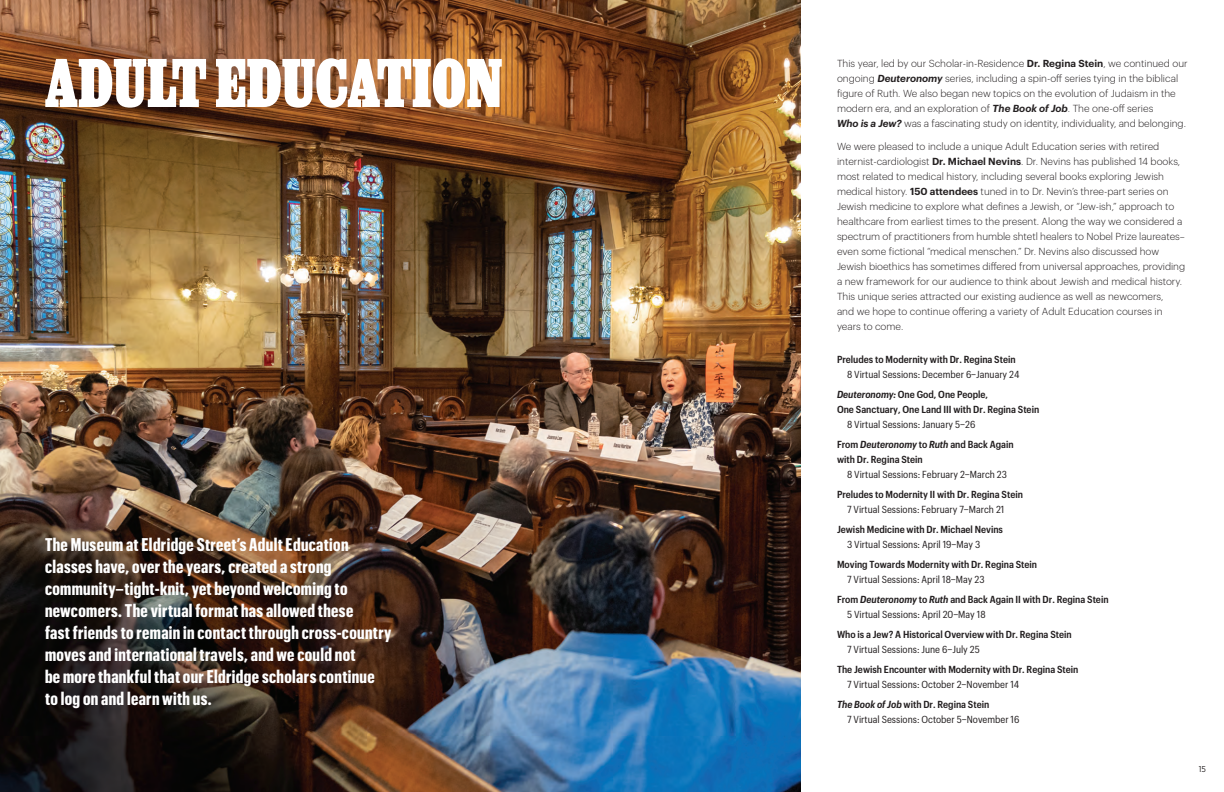
<style>
.page{position:relative;width:1224px;height:792px;background:#fff}
.page>*{position:absolute;margin:0;border:0;box-sizing:border-box;transform-origin:0 0}
.t1{font:700 62px "Job Clarendon";color:#fff}
.t2{font:700 18px/22px "Graphik X Cond";letter-spacing:.02em;color:#fff}
.t3{font:300 10px/15px "Graphik";color:#231f20}
.t4{font:600 10px/20px "Graphik Compact";color:#231f20}
.t5{font:10px/20px "Graphik Compact";color:#231f20}
.t6{font:8.5px "Gotham Narrow";color:#231f20}
.s1{font-weight:600}
.s2{font-weight:600;font-style:italic}
.s3{font-weight:400}
.s4{font-style:italic}
</style>
<div class="page">
<img style="left:0;top:0;width:801px;height:792px">
<h1 class="t1" style="left:45px;top:32px;width:459px">ADULT EDUCATION</h1>
<p class="t2" style="left:45px;top:533px;width:348px">The Museum at Eldridge Street’s Adult Education classes have, over the years, created a strong community–tight-knit, yet beyond welcoming to newcomers. The virtual format has allowed these<br>fast friends to remain in contact through cross-country moves and international travels, and we could not<br>be more thankful that our Eldridge scholars continue to log on and learn with us.</p>
<p class="t3" style="left:837px;top:55px;width:352px">This year, led by our Scholar-in-Residence <span class="s1">Dr. Regina Stein</span>, we continued our ongoing <span class="s2">Deuteronomy</span> series, including a spin-off series tying in the biblical figure of Ruth. We also began new topics on the evolution of Judaism in the modern era, and an exploration of <span class="s2">The Book of Job</span>. The one-off series<br><span class="s2">Who is a Jew?</span> was a fascinating study on identity, individuality, and belonging.</p>
<p class="t3" style="left:837px;top:138px;width:350px">We were pleased to include a unique Adult Education series with retired internist-cardiologist <span class="s1">Dr. Michael Nevins</span>. Dr. Nevins has published 14 books, most related to medical history, including several books exploring Jewish medical history. <span class="s1">150 attendees</span> tuned in to Dr. Nevin’s three-part series on Jewish medicine to explore what defines a Jewish, or “Jew-ish,” approach to healthcare from earliest times to the present. Along the way we considered a spectrum of practitioners from humble shtetl healers to Nobel Prize laureates– even some fictional “medical menschen.” Dr. Nevins also discussed how Jewish bioethics has sometimes differed from universal approaches, providing a new framework for our audience to think about Jewish and medical history.<br>This unique series attracted our existing audience as well as newcomers,<br>and we hope to continue offering a variety of Adult Education courses in years to come.</p>
<p class="t4" style="left:837px;top:349px;width:180px">Preludes to Modernity with Dr. Regina Stein</p>
<p class="t5" style="left:837px;top:364px;width:184px;text-indent:10px">8 Virtual Sessions: December 6–January 24<br><span class="s2">Deuteronomy:</span> <span class="s1">One God, One People,</span></p>
<p class="t4" style="left:837px;top:399px;width:204px">One Sanctuary, One Land III with Dr. Regina Stein</p>
<p class="t5" style="left:837px;top:414px;width:178px;text-indent:10px">8 Virtual Sessions: January 5–26<br><span class="s1">From</span> <span class="s2">Deuteronomy</span> <span class="s1">to</span> <span class="s2">Ruth</span> <span class="s1">and Back Again</span></p>
<p class="t4" style="left:837px;top:449px;width:87px">with Dr. Regina Stein</p>
<p class="t5" style="left:847px;top:464px;width:162px">8 Virtual Sessions: February 2–March 23</p>
<p class="t4" style="left:837px;top:484px;width:188px">Preludes to Modernity II with Dr. Regina Stein</p>
<p class="t5" style="left:847px;top:499px;width:159px">7 Virtual Sessions: February 7–March 21</p>
<p class="t4" style="left:837px;top:519px;width:168px">Jewish Medicine with Dr. Michael Nevins</p>
<p class="t5" style="left:847px;top:534px;width:135px">3 Virtual Sessions: April 19–May 3</p>
<p class="t4" style="left:837px;top:554px;width:202px">Moving Towards Modernity with Dr. Regina Stein</p>
<p class="t4" style="left:837px;top:569px;width:273px;text-indent:10px"><span class="s3">7 Virtual Sessions: April 18–May 23<br></span>From <span class="s4">Deuteronomy</span> to <span class="s4">Ruth</span> and Back Again II with Dr. Regina Stein</p>
<p class="t5" style="left:847px;top:604px;width:140px">5 Virtual Sessions: April 20–May 18</p>
<p class="t4" style="left:837px;top:624px;width:236px">Who is a Jew? A Historical Overview with Dr. Regina Stein</p>
<p class="t5" style="left:847px;top:639px;width:134px">7 Virtual Sessions: June 6–July 25</p>
<p class="t4" style="left:837px;top:659px;width:243px">The Jewish Encounter with Modernity with Dr. Regina Stein</p>
<p class="t5" style="left:837px;top:674px;width:184px;text-indent:10px">7 Virtual Sessions: October 2–November 14<br><span class="s2">The Book of Job</span> <span class="s1">with Dr. Regina Stein</span></p>
<p class="t5" style="left:847px;top:709px;width:174px">7 Virtual Sessions: October 5–November 16</p>
<p class="t6" style="left:1199px;top:764px;width:9px">15</p>
</div>
